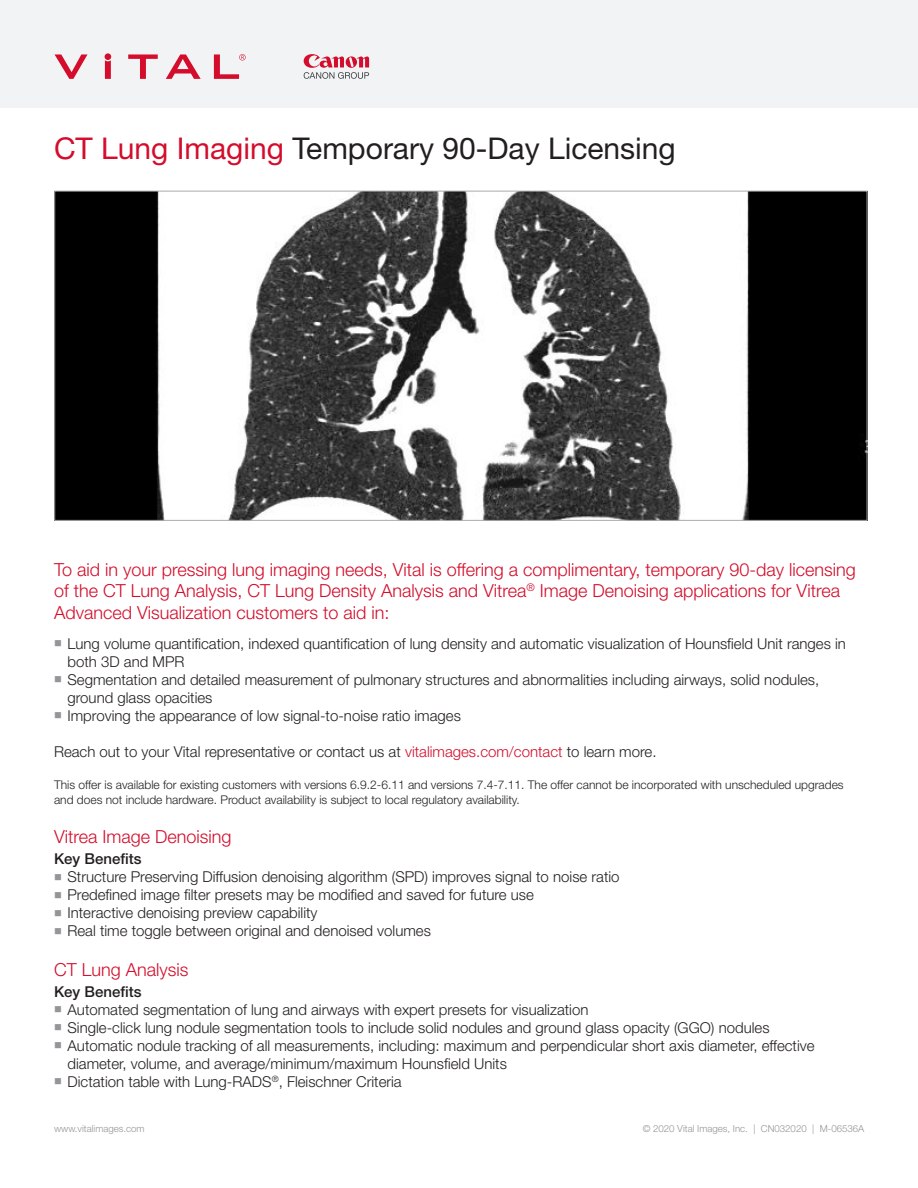
<style>
.page{position:relative;width:918px;height:1188px;background:#fff}
.page>*{position:absolute;margin:0;border:0;box-sizing:border-box;transform-origin:0 0}
.t1{font:30px "Helvetica Neue";color:#231f20}
.t2{font:300 18px/21.6px "Helvetica Neue";color:#d30d2b}
.t3{font:300 15px/18px "Helvetica Neue";color:#231f20}
.t4{font:500 15px "Helvetica Neue";color:#231f20}
.t5{font:300 12px/14.4px "Helvetica Neue";color:#231f20}
.t6{font:300 9.6px "Helvetica Neue";color:#939598}
.s1{color:#d30d2b}
.s2{color:#939598}
</style>
<div class="page">
<div style="left:0;top:0;width:918px;height:108px;background:#f2f3f4"></div>
<svg style="left:304px;top:54px;width:65px;height:25px"></svg>
<svg style="left:128px;top:54px;width:30px;height:25px"></svg>
<svg style="left:166px;top:54px;width:35px;height:25px"></svg>
<svg style="left:55px;top:54px;width:33px;height:25px"></svg>
<svg style="left:105px;top:60px;width:6px;height:19px"></svg>
<div style="left:105px;top:53px;width:6px;height:7px;background:#d30d2b;border-radius:50%"></div>
<svg style="left:214px;top:54px;width:32px;height:25px"></svg>
<img style="left:57px;top:193px;width:808px;height:326px">
<p class="t1" style="left:54px;top:130px;width:623px"><span class="s1">CT Lung Imaging</span> Temporary 90-Day Licensing</p>
<p class="t2" style="left:54px;top:558px;width:803px">To aid in your pressing lung imaging needs, Vital is offering a complimentary, temporary 90-day licensing of the CT Lung Analysis, CT Lung Density Analysis and Vitrea<sup>®</sup> Image Denoising applications for Vitrea<br>Advanced Visualization customers to aid in:</p>
<p class="t3" style="left:68px;top:634px;width:780px;text-indent:-14px"><span class="s2">■</span> Lung volume quantification, indexed quantification of lung density and automatic visualization of Hounsfield Unit ranges in both 3D and MPR</p>
<p class="t3" style="left:68px;top:670px;width:753px;text-indent:-14px"><span class="s2">■</span> Segmentation and detailed measurement of pulmonary structures and abnormalities including airways, solid nodules, ground glass opacities</p>
<p class="t3" style="left:54px;top:706px;width:408px"><span class="s2">■</span> Improving the appearance of low signal-to-noise ratio images</p>
<p class="t3" style="left:54px;top:742px;width:604px">Reach out to your Vital representative or contact us at <span class="s1">vitalimages.com/contact</span> to learn more.</p>
<p class="t5" style="left:54px;top:778px;width:791px">This offer is available for existing customers with versions 6.9.2-6.11 and versions 7.4-7.11. The offer cannot be incorporated with unscheduled upgrades and does not include hardware. Product availability is subject to local regulatory availability.</p>
<p class="t2" style="left:54px;top:826px;width:179px">Vitrea Image Denoising</p>
<p class="t4" style="left:54px;top:850px;width:89px">Key Benefits</p>
<p class="t3" style="left:54px;top:868px;width:567px"><span class="s2">■</span> Structure Preserving Diffusion denoising algorithm (SPD) improves signal to noise ratio</p>
<p class="t3" style="left:54px;top:886px;width:481px"><span class="s2">■</span> Predefined image filter presets may be modified and saved for future use</p>
<p class="t3" style="left:54px;top:904px;width:265px"><span class="s2">■</span> Interactive denoising preview capability</p>
<p class="t3" style="left:54px;top:922px;width:378px"><span class="s2">■</span> Real time toggle between original and denoised volumes</p>
<p class="t2" style="left:54px;top:958px;width:136px">CT Lung Analysis</p>
<p class="t4" style="left:54px;top:983px;width:89px">Key Benefits</p>
<p class="t3" style="left:54px;top:1000px;width:536px"><span class="s2">■</span> Automated segmentation of lung and airways with expert presets for visualization</p>
<p class="t3" style="left:54px;top:1018px;width:717px"><span class="s2">■</span> Single-click lung nodule segmentation tools to include solid nodules and ground glass opacity (GGO) nodules</p>
<p class="t3" style="left:68px;top:1036px;width:749px;text-indent:-14px"><span class="s2">■</span> Automatic nodule tracking of all measurements, including: maximum and perpendicular short axis diameter, effective diameter, volume, and average/minimum/maximum Hounsfield Units</p>
<p class="t3" style="left:54px;top:1072px;width:349px"><span class="s2">■</span> Dictation table with Lung-RADS<sup>®</sup>, Fleischner Criteria</p>
<p class="t6" style="left:54px;top:1123px;width:92px">www.vitalimages.com</p>
<p class="t6" style="left:643px;top:1123px;width:223px">© 2020 Vital Images, Inc. | CN032020 | M-06536A</p>
</div>
